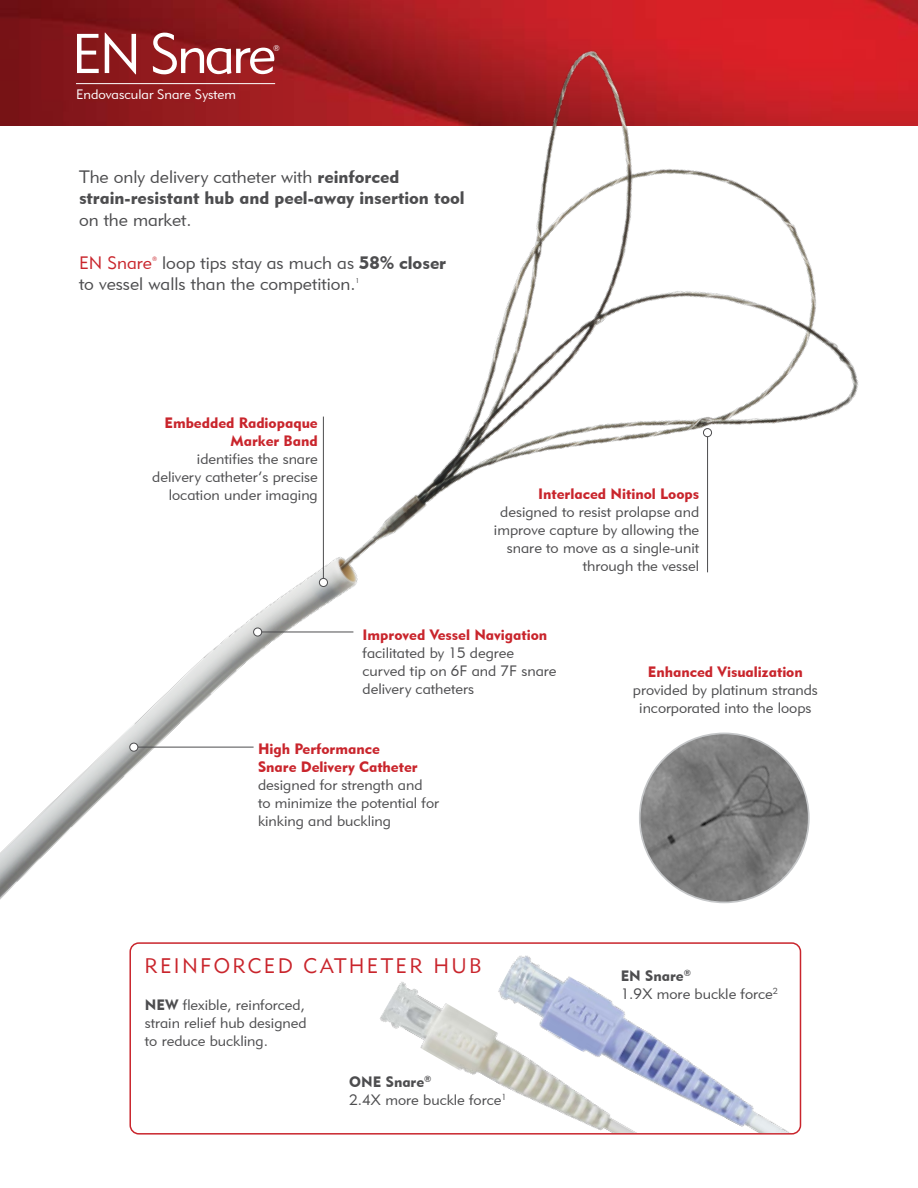
<style>
.page{position:relative;width:918px;height:1188px;background:#fff}
.page>*{position:absolute;margin:0;border:0;box-sizing:border-box;transform-origin:0 0}
.t1{font:55.35px "Geometric 415 BT Lite A";letter-spacing:-.05em;color:#fff}
.t2{font:21px "Geometric 415 BT Lite A";letter-spacing:.11em;color:#c9252c}
.t3{font:17.85px/21.5px "Geometric 415 BT Lite A";color:#4d4d4f}
.t4{font:17.85px "Geometric 415 BT Black A";color:#4d4d4f}
.t5{font:17.85px "Geometric 415 BT Lite A";color:#c9252c}
.t6{font:15px/18px "Geometric 415 BT Lite A";color:#4d4d4f}
.t7{font:15px/18px "Geometric 415 BT Black A";color:#c9252c;text-align:right}
.t8{font:15px "Geometric 415 BT Black A";color:#4d4d4f}
.t9{font:13.65px "Geometric 415 BT Lite A";color:#fff}
.t10{font:8.1px "Geometric 415 BT Lite A";color:#fff}
.t11{font:7.05px "Geometric 415 BT Lite A";color:#4d4d4f}
.t12{font:6.15px "Geometric 415 BT Lite A";color:#c9252c}
.s1{font-family:"Geometric 415 BT Black A"}
</style>
<div class="page">
<img style="left:0;top:0;width:918px;height:126px">
<img style="left:0;top:41px;width:905px;height:907px">
<hr style="left:76px;top:83px;width:199px;height:1px;background:#fff">
<div style="left:130px;top:943px;width:670px;height:191px;background:#fff;border-radius:9px"></div>
<div style="left:129px;top:942px;width:672px;height:193px;border:2px solid #c9252c;border-radius:9px"></div>
<img style="left:377px;top:982px;width:115px;height:151px">
<img style="left:492px;top:950px;width:309px;height:183px">
<img style="left:640px;top:733px;width:169px;height:169px;border-radius:85px">
<hr style="left:323px;top:417px;width:1px;height:166px;background:#4d4d4f">
<div style="left:319px;top:578px;width:9px;height:9px;background:#fff;border-radius:50%"></div>
<div style="left:319px;top:578px;width:9px;height:9px;border:1px solid #4d4d4f;border-radius:50%"></div>
<hr style="left:707px;top:432px;width:1px;height:140px;background:#4d4d4f">
<div style="left:703px;top:429px;width:9px;height:8px;background:#fff;border-radius:50%"></div>
<div style="left:703px;top:428px;width:9px;height:9px;border:1px solid #4d4d4f;border-radius:50%"></div>
<hr style="left:257px;top:632px;width:96px;height:1px;background:#4d4d4f">
<div style="left:254px;top:628px;width:8px;height:8px;background:#fff;border-radius:50%"></div>
<div style="left:253px;top:628px;width:9px;height:8px;border:1px solid #4d4d4f;border-radius:50%"></div>
<hr style="left:133px;top:747px;width:121px;height:1px;background:#4d4d4f">
<div style="left:130px;top:743px;width:8px;height:8px;background:#fff;border-radius:50%"></div>
<div style="left:129px;top:743px;width:9px;height:9px;border:1px solid #4d4d4f;border-radius:50%"></div>
<h1 class="t1" style="left:72px;top:20px;width:206px">EN Snare</h1>
<p class="t10" style="left:273px;top:43px;width:8px">®</p>
<p class="t9" style="left:76px;top:86px;width:161px">Endovascular Snare System</p>
<p class="t3" style="left:79px;top:166px;width:322px">The only delivery catheter with <span class="s1">reinforced</span></p>
<p class="t4" style="left:79px;top:187px;width:387px">strain-resistant hub and peel-away insertion tool</p>
<p class="t3" style="left:79px;top:209px;width:114px">on the market.</p>
<p class="t5" style="left:79px;top:252px;width:75px">EN Snare</p>
<p class="t12" style="left:152px;top:255px;width:7px">®</p>
<p class="t3" style="left:79px;top:252px;width:369px;text-indent:83px">loop tips stay as much as <span class="s1">58% closer </span>to vessel walls than the competition.</p>
<p class="t11" style="left:355px;top:276px;width:5px">1</p>
<p class="t7" style="left:164px;top:414px;width:155px">Embedded Radiopaque<br>Marker Band</p>
<p class="t6" style="left:152px;top:450px;width:167px;text-align:right">identifies the snare delivery catheter’s precise location under imaging</p>
<p class="t7" style="left:538px;top:485px;width:163px">Interlaced Nitinol Loops</p>
<p class="t6" style="left:494px;top:503px;width:207px;text-align:right">designed to resist prolapse and improve capture by allowing the snare to move as a single-unit through the vessel</p>
<p class="t7" style="left:363px;top:625px;width:186px">Improved Vessel Navigation</p>
<p class="t6" style="left:363px;top:643px;width:195px">facilitated by 15 degree curved tip on 6F and 7F snare delivery catheters</p>
<p class="t7" style="left:258px;top:739px;width:161px;text-align:left">High Performance<br>Snare Delivery Catheter</p>
<p class="t6" style="left:258px;top:775px;width:182px">designed for strength and<br>to minimize the potential for kinking and buckling</p>
<h2 class="t2" style="left:144px;top:953px;width:339px">REINFORCED CATHETER HUB</h2>
<p class="t6" style="left:145px;top:995px;width:163px;text-align:justify"><span class="s1">NEW</span> flexible, reinforced, strain relief hub designed to reduce buckling.</p>
<p class="t8" style="left:349px;top:1072px;width:84px">ONE Snare<sup>®</sup></p>
<p class="t6" style="left:349px;top:1090px;width:159px">2.4X more buckle force<sup>1</sup></p>
<p class="t7" style="left:648px;top:663px;width:156px">Enhanced Visualization</p>
<p class="t6" style="left:633px;top:681px;width:187px;text-align:center">provided by platinum strands incorporated into the loops</p>
<p class="t8" style="left:621px;top:966px;width:72px">EN Snare<sup>®</sup></p>
<p class="t6" style="left:621px;top:984px;width:159px">1.9X more buckle force<sup>2</sup></p>
</div>
